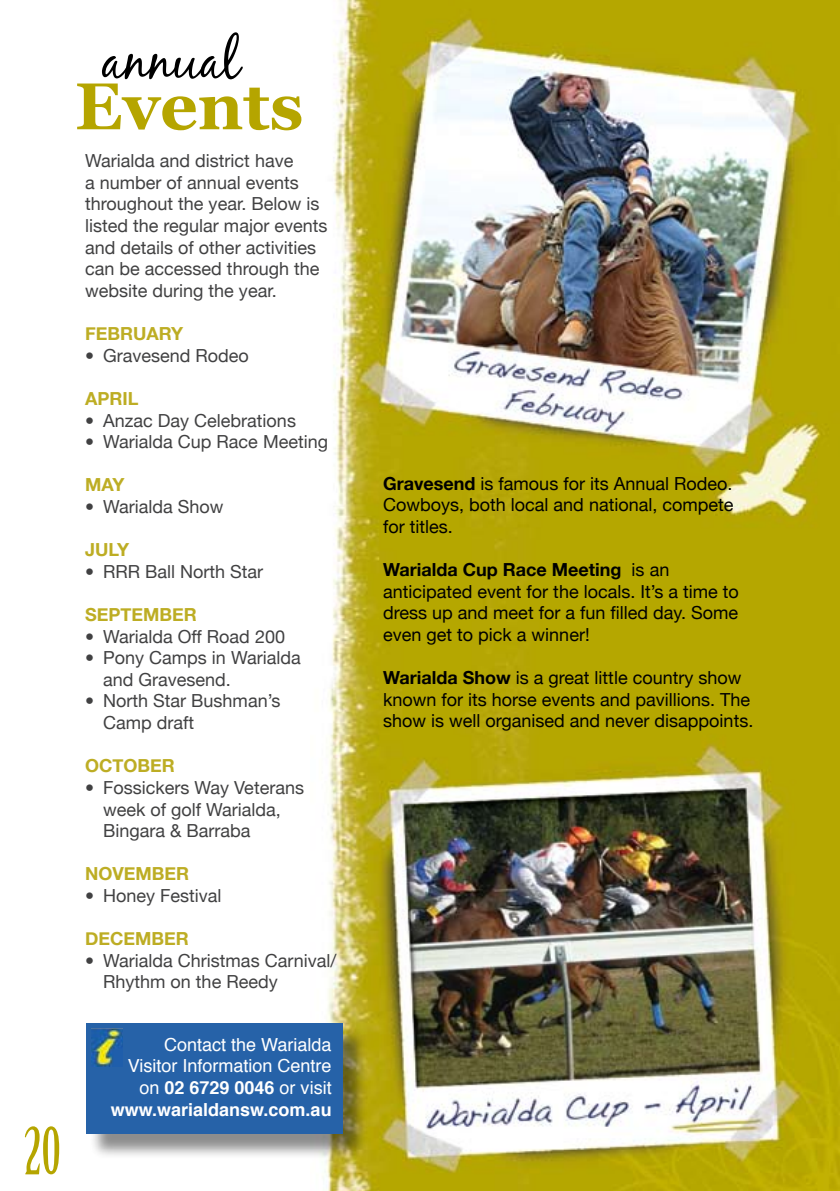
<style>
.page{position:relative;width:840px;height:1191px;background:#fff}
.page>*{position:absolute;margin:0;border:0;box-sizing:border-box;transform-origin:0 0}
.t1{font:700 66px "Georgia";color:#b5a500}
.t2{font:64px "Birch Std";color:#b5a500}
.t3{font:54px "Black Jack";color:#000}
.t4{font:18px/21.6px "Helvetica Neue";color:#414142}
.t5{font:18px/21.6px "Helvetica Neue";color:#000}
.t6{font:18px/21.6px "Helvetica";color:#fff;text-align:right}
.t7{font:700 18px "Helvetica Neue";color:#bdad24}
.s1{font-weight:700}
</style>
<div class="page">
<img style="left:325px;top:0;width:514px;height:1191px">
<div style="left:89px;top:1026px;width:278px;height:133px;background:#000;opacity:.45"></div>
<div style="left:86px;top:1023px;width:256px;height:111px;background:#2662a8"></div>
<img style="left:91px;top:1029px;width:31px;height:37px">
<h3 class="t3" style="left:102px;top:27px;width:139px">annual</h3>
<h1 class="t1" style="left:75px;top:64px;width:230px">Events</h1>
<p class="t4" style="left:85px;top:150px;width:244px">Warialda and district have<br>a number of annual events throughout the year. Below is listed the regular major events and details of other activities can be accessed through the website during the year.</p>
<p class="t7" style="left:85px;top:322px;width:24px">FEBR</p>
<p class="t7" style="left:133px;top:322px;width:52px">UARY</p>
<p class="t4" style="left:85px;top:344px;width:165px">• Gravesend Rodeo</p>
<p class="t7" style="left:85px;top:387px;width:24px">APRIL</p>
<p class="t4" style="left:85px;top:409px;width:212px">• Anzac Day Celebrations</p>
<p class="t4" style="left:85px;top:431px;width:244px">• Warialda Cup Race Meeting</p>
<p class="t7" style="left:85px;top:474px;width:41px">MAY</p>
<p class="t4" style="left:85px;top:495px;width:140px">• Warialda Show</p>
<p class="t7" style="left:85px;top:538px;width:46px">JULY</p>
<p class="t4" style="left:85px;top:560px;width:179px">• RRR Ball North Star</p>
<p class="t7" style="left:85px;top:603px;width:25px">SEPTEMBER</p>
<p class="t4" style="left:85px;top:625px;width:201px">• Warialda Off Road 200</p>
<p class="t4" style="left:103px;top:647px;width:199px;text-indent:-18px">• Pony Camps in Warialda and Gravesend.</p>
<p class="t4" style="left:103px;top:690px;width:179px;text-indent:-18px">• North Star Bushman’s<br>Camp draft</p>
<p class="t7" style="left:85px;top:754px;width:28px">OCTOBER</p>
<p class="t4" style="left:103px;top:776px;width:202px;text-indent:-18px">• Fossickers Way Veterans week of golf Warialda,<br>Bingara &amp; Barraba</p>
<p class="t7" style="left:85px;top:862px;width:28px">NOVEMBER</p>
<p class="t4" style="left:85px;top:884px;width:138px">• Honey Festival</p>
<p class="t7" style="left:85px;top:927px;width:27px">DECEMBER</p>
<p class="t4" style="left:103px;top:949px;width:234px;text-indent:-18px">• Warialda Christmas Carnival/<br>Rhythm on the Reedy</p>
<h2 class="t2" style="left:24px;top:1115px;width:38px">20</h2>
<p class="t6" style="left:111px;top:1034px;width:222px">Contact the Warialda<br>Visitor Information Centre on <span class="s1">02 6729 0046</span> or visit <span class="s1">www.warialdansw.com.au</span></p>
<p class="t5" style="left:383px;top:472px;width:352px;text-align:justify"><span class="s1">GRAVESEND</span> is famous for its Annual Rodeo.<br>Cowboys, both local and national, compete for titles.</p>
<p class="t5" style="left:383px;top:558px;width:357px"><span class="s1">WARIALDA CUP RACE MEETING</span> is an anticipated event for the locals. It’s a time to dress up and meet for a fun filled day. Some even get to pick a winner!</p>
<p class="t5" style="left:383px;top:666px;width:371px"><span class="s1">WARIALDA SHOW</span> is a great little country show known for its horse events and pavillions. The show is well organised and never disappoints.</p>
</div>
